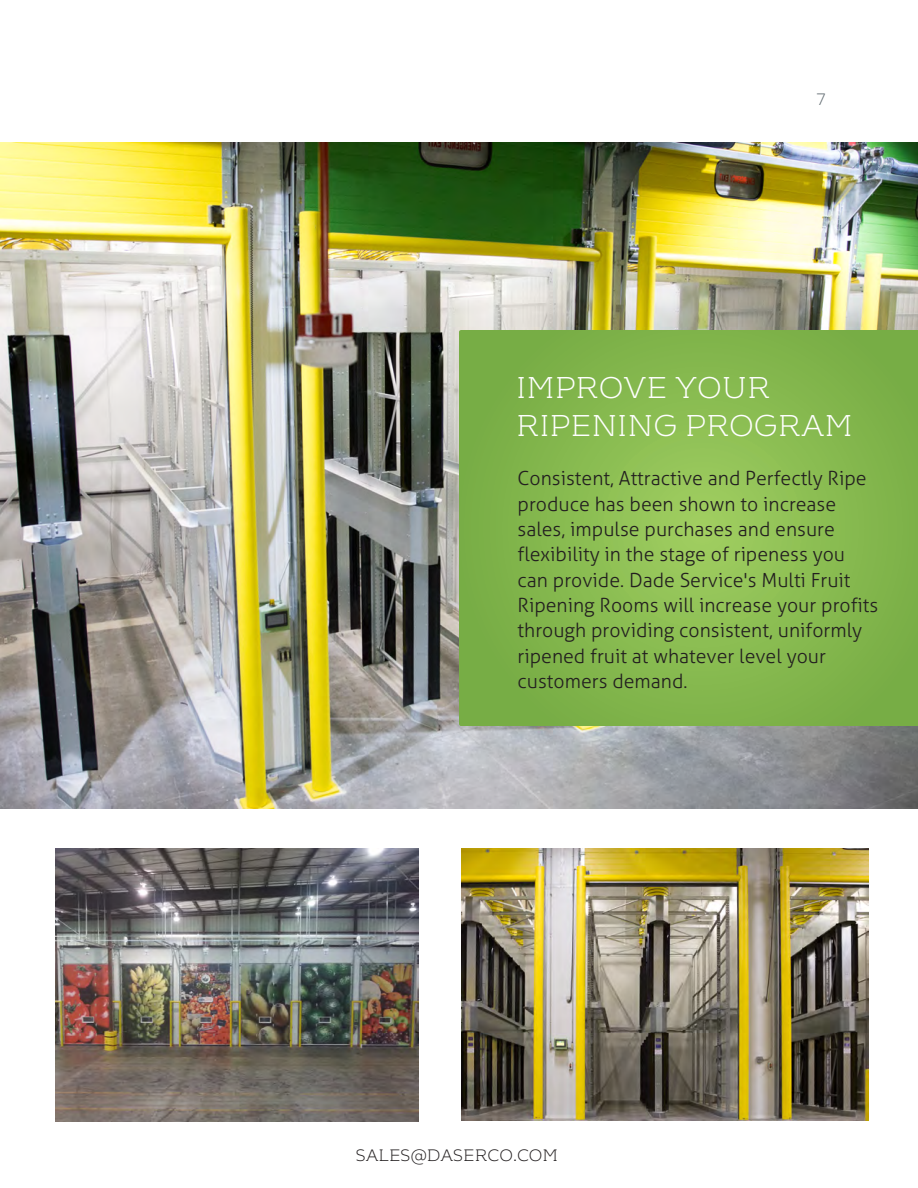
<style>
.page{position:relative;width:918px;height:1188px;background:#fff}
.page>*{position:absolute;margin:0;border:0;box-sizing:border-box;transform-origin:0 0}
.t1{font:300 30px/37.5px "Kontrapunkt Bob";color:#fff}
.t2{font:300 19.5px/25.3px "Aller";color:#231f20}
.t3{font:300 16.5px "Kontrapunkt Bob";color:#221e1f}
.t4{font:300 16.5px "Kontrapunkt Bob";color:#5f696f}
.s1{font-style:inherit}
</style>
<div class="page">
<img style="left:0;top:143px;width:918px;height:665px">
<img style="left:56px;top:849px;width:363px;height:272px">
<svg style="left:459px;top:330px;width:459px;height:396px;background:#84b74e"></svg>
<img style="left:461px;top:849px;width:407px;height:271px">
<p class="t4" style="left:817px;top:90px;width:11px">7</p>
<h1 class="t1" style="left:516px;top:370px;width:338px">IMPROVE YOUR<br>RIPENING PROGRAM</h1>
<p class="t2" style="left:518px;top:466px;width:362px">Consistent, Attractive and Perfectly Ripe <span class="s1">produce</span> ha<span class="s1">s</span> been shown to increase sales, impulse purchases and ensure flexibility in the <span class="s1">stage of ripeness</span> you can provide. Dade Service's <span class="s1">Multi Fruit </span>Ripening Rooms will increase your profits through providing consistent, uniformly ripened fruit at whatever level your customers demand.</p>
<p class="t3" style="left:356px;top:1146px;width:204px">SALES@DASERCO.COM</p>
</div>
